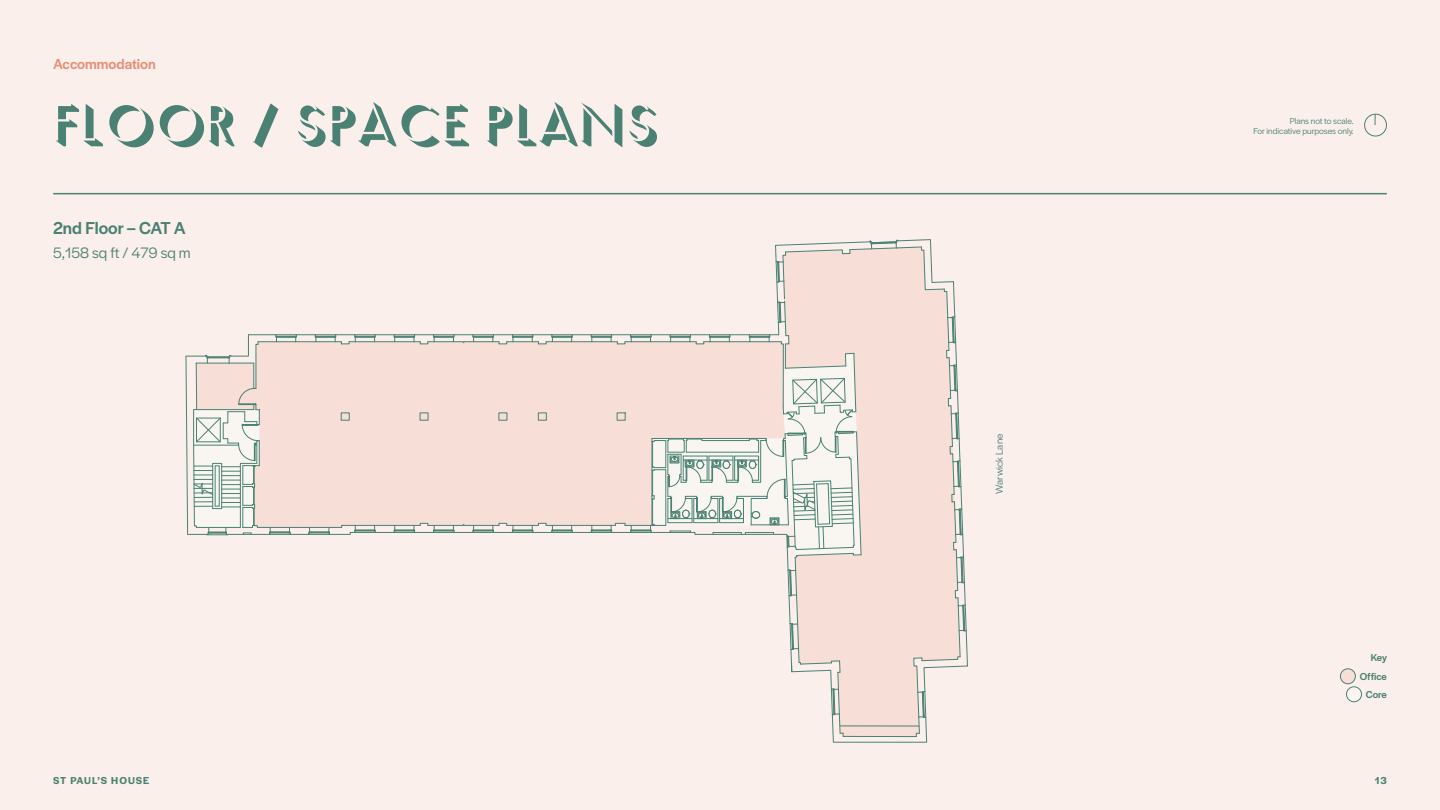
<style>
.page{position:relative;width:1440px;height:810px;background:#fbefec}
.page>*{position:absolute;margin:0;border:0;box-sizing:border-box;transform-origin:0 0}
.t1{font:52.5px "Semplicita Ombra";color:#4a8172}
.t2{font:500 18px "Halyard Display";color:#4a8172}
.t3{font:15.75px "Halyard Display";color:#4a8172}
.t4{font:500 15px "Halyard Display";color:#e49077}
.t5{font:600 10.5px "Halyard Display";letter-spacing:.095em;color:#4a8172}
.t6{font:500 10.5px/18.4px "Halyard Display";color:#4a8172;text-align:right}
.t7{font:10.5px "Halyard Display";letter-spacing:.01em;color:#4a8172}
.t8{font:9px/10.5px "Halyard Display";color:#4a8172;text-align:right}
</style>
<div class="page">
<svg style="left:1364px;top:113px;width:23px;height:24px"></svg>
<svg style="left:186px;top:239px;width:782px;height:504px"></svg>
<hr style="left:53px;top:193px;width:1334px;height:1px;background:#4a8172">
<div style="left:1340px;top:669px;width:15px;height:15px;background:#f7ded6;border-radius:50%"></div>
<div style="left:1340px;top:669px;width:16px;height:15px;border:1px solid #4a8172;border-radius:50%"></div>
<div style="left:1347px;top:687px;width:15px;height:15px;background:#faf5f2;border-radius:50%"></div>
<div style="left:1346px;top:687px;width:16px;height:15px;border:1px solid #4a8172;border-radius:50%"></div>
<h3 class="t4" style="left:53px;top:54px;width:104px">Accommodation</h3>
<h1 class="t1" style="left:53px;top:91px;width:607px">FLOOR / SPACE PLANS</h1>
<h2 class="t2" style="left:53px;top:215px;width:134px">2nd Floor – CAT A</h2>
<h3 class="t3" style="left:53px;top:242px;width:139px">5,158 sq ft / 479 sq m</h3>
<p class="t7" style="left:992px;top:494px;width:61px;rotate:-90deg">Warwick Lane</p>
<p class="t8" style="left:1253px;top:115px;width:102px">Plans not to scale.<br>For indicative purposes only.</p>
<p class="t6" style="left:1360px;top:648px;width:29px">Key<br>Office<br>Core</p>
<p class="t5" style="left:53px;top:773px;width:98px">ST PAUL’S HOUSE</p>
<p class="t5" style="left:1375px;top:773px;width:14px">13</p>
</div>
